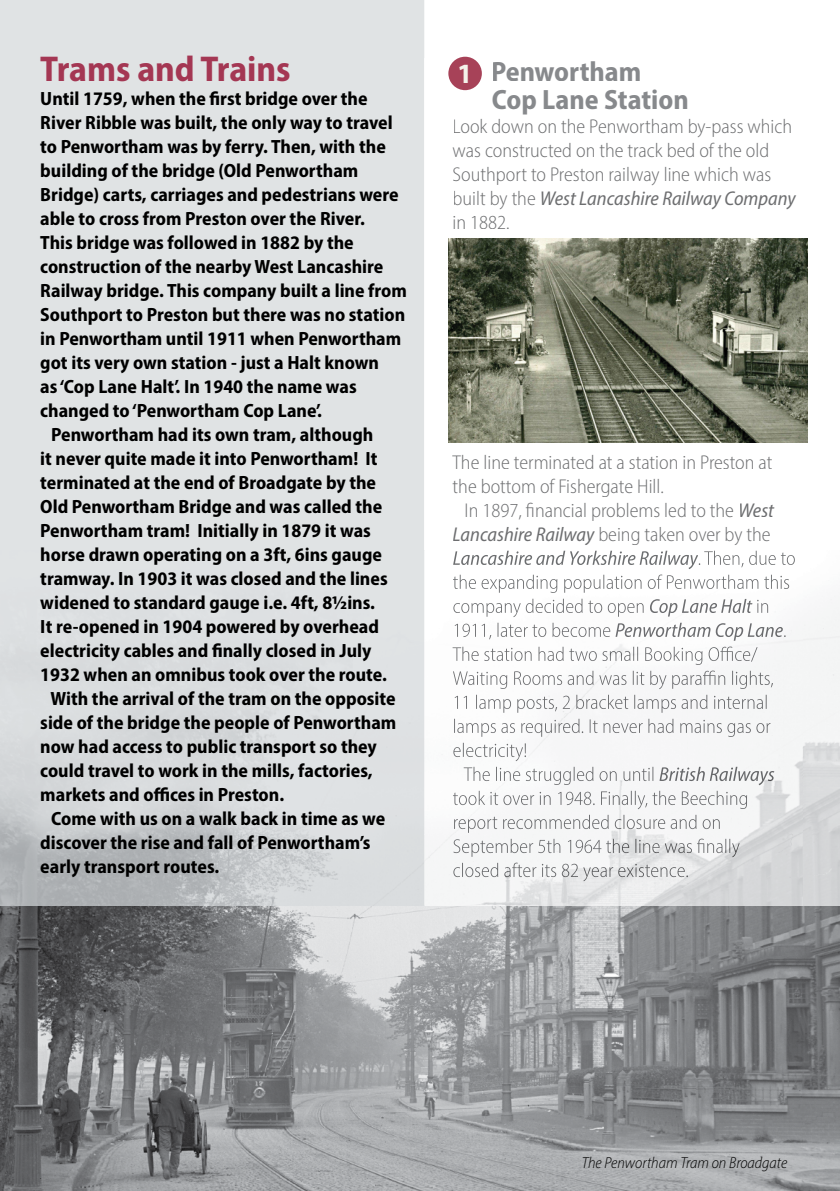
<style>
.page{position:relative;width:840px;height:1191px;background:#fff}
.page>*{position:absolute;margin:0;border:0;box-sizing:border-box;transform-origin:0 0}
.t1{font:700 semi-condensed 36px "Myriad Pro";color:#a43753}
.t2{font:700 semi-condensed 28px/28px "Myriad Pro";color:#87898c}
.t3{font:700 28px "Myriad Pro";color:#f4f3ea}
.t4{font:300 semi-condensed 20px/24px "Myriad Pro";color:#6d6e70}
.t5{font:700 semi-condensed 19.2px "Myriad Pro";color:#000}
.t6{font:italic 300 semi-condensed 16px "Myriad Pro";color:#000}
.s1{font-weight:400;font-style:italic}
</style>
<div class="page">
<img style="left:1px;top:905px;width:838px;height:286px">
<div style="left:0;top:0;width:424px;height:550px;background:#e0e3e4"></div>
<img style="left:1px;top:550px;width:838px;height:355px">
<img style="left:0;top:550px;width:1px;height:627px">
<svg style="left:0;top:165px;width:1px;height:626px"></svg>
<img style="left:453px;top:551px;width:244px;height:18px">
<img style="left:698px;top:551px;width:97px;height:16px">
<img style="left:452px;top:574px;width:337px;height:19px">
<img style="left:453px;top:599px;width:191px;height:18px">
<img style="left:649px;top:599px;width:103px;height:18px">
<img style="left:752px;top:600px;width:17px;height:13px">
<svg style="left:751px;top:600px;width:1px;height:13px"></svg>
<img style="left:454px;top:623px;width:156px;height:16px">
<img style="left:615px;top:623px;width:167px;height:18px">
<img style="left:452px;top:646px;width:305px;height:19px">
<img style="left:452px;top:670px;width:321px;height:19px">
<img style="left:454px;top:695px;width:313px;height:18px">
<img style="left:454px;top:719px;width:316px;height:18px">
<img style="left:453px;top:743px;width:74px;height:18px">
<img style="left:452px;top:767px;width:202px;height:18px">
<img style="left:659px;top:767px;width:114px;height:18px">
<img style="left:452px;top:791px;width:296px;height:18px">
<img style="left:454px;top:815px;width:266px;height:18px">
<img style="left:453px;top:838px;width:286px;height:19px">
<img style="left:453px;top:862px;width:234px;height:19px">
<svg style="left:0;top:1163px;width:1px;height:28px"></svg>
<div style="left:448px;top:57px;width:33px;height:33px;background:#a74258;border-radius:50%"></div>
<img style="left:448px;top:238px;width:359px;height:205px">
<h1 class="t1" style="left:40px;top:46px;width:252px">Trams and Trains</h1>
<h2 class="t3" style="left:457px;top:55px;width:17px">1</h2>
<p class="t5" style="left:40px;top:86px;width:328px">Until 1759, when the first bridge over the</p>
<p class="t5" style="left:40px;top:110px;width:353px">River Ribble was built, the only way to travel</p>
<p class="t5" style="left:40px;top:134px;width:347px">to Penwortham was by ferry. Then, with the</p>
<p class="t5" style="left:40px;top:158px;width:319px">building of the bridge (Old Penwortham</p>
<p class="t5" style="left:40px;top:182px;width:359px">Bridge) carts, carriages and pedestrians were</p>
<p class="t5" style="left:40px;top:206px;width:326px">able to cross from Preston over the River.</p>
<p class="t5" style="left:40px;top:230px;width:315px">This bridge was followed in 1882 by the</p>
<p class="t5" style="left:40px;top:254px;width:344px">construction of the nearby West Lancashire</p>
<p class="t5" style="left:40px;top:278px;width:368px">Railway bridge. This company built a line from</p>
<p class="t5" style="left:40px;top:302px;width:366px">Southport to Preston but there was no station</p>
<p class="t5" style="left:40px;top:326px;width:362px">in Penwortham until 1911 when Penwortham</p>
<p class="t5" style="left:40px;top:350px;width:340px">got its very own station - just a Halt known</p>
<p class="t5" style="left:40px;top:374px;width:318px">as ‘Cop Lane Halt’. In 1940 the name was</p>
<p class="t5" style="left:40px;top:398px;width:283px">changed to ‘Penwortham Cop Lane’.</p>
<p class="t5" style="left:51px;top:422px;width:323px">Penwortham had its own tram, although</p>
<p class="t5" style="left:40px;top:446px;width:338px">it never quite made it into Penwortham! It</p>
<p class="t5" style="left:40px;top:470px;width:337px">terminated at the end of Broadgate by the</p>
<p class="t5" style="left:40px;top:494px;width:343px">Old Penwortham Bridge and was called the</p>
<p class="t5" style="left:40px;top:518px;width:332px">Penwortham tram! Initially in 1879 it was</p>
<p class="t5" style="left:40px;top:542px;width:343px">horse drawn operating on a 3ft, 6ins gauge</p>
<p class="t5" style="left:40px;top:566px;width:349px">tramway. In 1903 it was closed and the lines</p>
<p class="t5" style="left:40px;top:590px;width:336px">widened to standard gauge i.e. 4ft, 8½ins.</p>
<p class="t5" style="left:40px;top:614px;width:340px">It re-opened in 1904 powered by overhead</p>
<p class="t5" style="left:40px;top:638px;width:332px">electricity cables and finally closed in July</p>
<p class="t5" style="left:40px;top:662px;width:348px">1932 when an omnibus took over the route.</p>
<p class="t5" style="left:51px;top:686px;width:346px">With the arrival of the tram on the opposite</p>
<p class="t5" style="left:40px;top:710px;width:357px">side of the bridge the people of Penwortham</p>
<p class="t5" style="left:40px;top:734px;width:338px">now had access to public transport so they</p>
<p class="t5" style="left:40px;top:758px;width:334px">could travel to work in the mills, factories,</p>
<p class="t5" style="left:40px;top:782px;width:245px">markets and offices in Preston.</p>
<p class="t5" style="left:51px;top:806px;width:335px">Come with us on a walk back in time as we</p>
<p class="t5" style="left:40px;top:830px;width:331px">discover the rise and fall of Penwortham’s</p>
<p class="t5" style="left:40px;top:854px;width:180px">early transport routes.</p>
<h2 class="t2" style="left:491px;top:56px;width:199px">Penwortham<br>Cop Lane Station</h2>
<p class="t4" style="left:452px;top:114px;width:344px">Look down on the Penwortham by-pass which was constructed on the track bed of the old Southport to Preston railway line which was built by the <span class="s1">West Lancashire Railway Company </span>in 1882.</p>
<p class="t4" style="left:452px;top:450px;width:321px">The line terminated at a station in Preston at</p>
<p class="t4" style="left:452px;top:474px;width:212px">the bottom of Fishergate Hill.</p>
<p class="t4" style="left:464px;top:498px;width:311px">In 1897, financial problems led to the <span class="s1">West</span></p>
<p class="t4" style="left:452px;top:522px;width:319px"><span class="s1">Lancashire Railway</span> being taken over by the</p>
<p class="t6" style="left:581px;top:1153px;width:207px">The Penwortham Tram on Broadgate</p>
</div>
